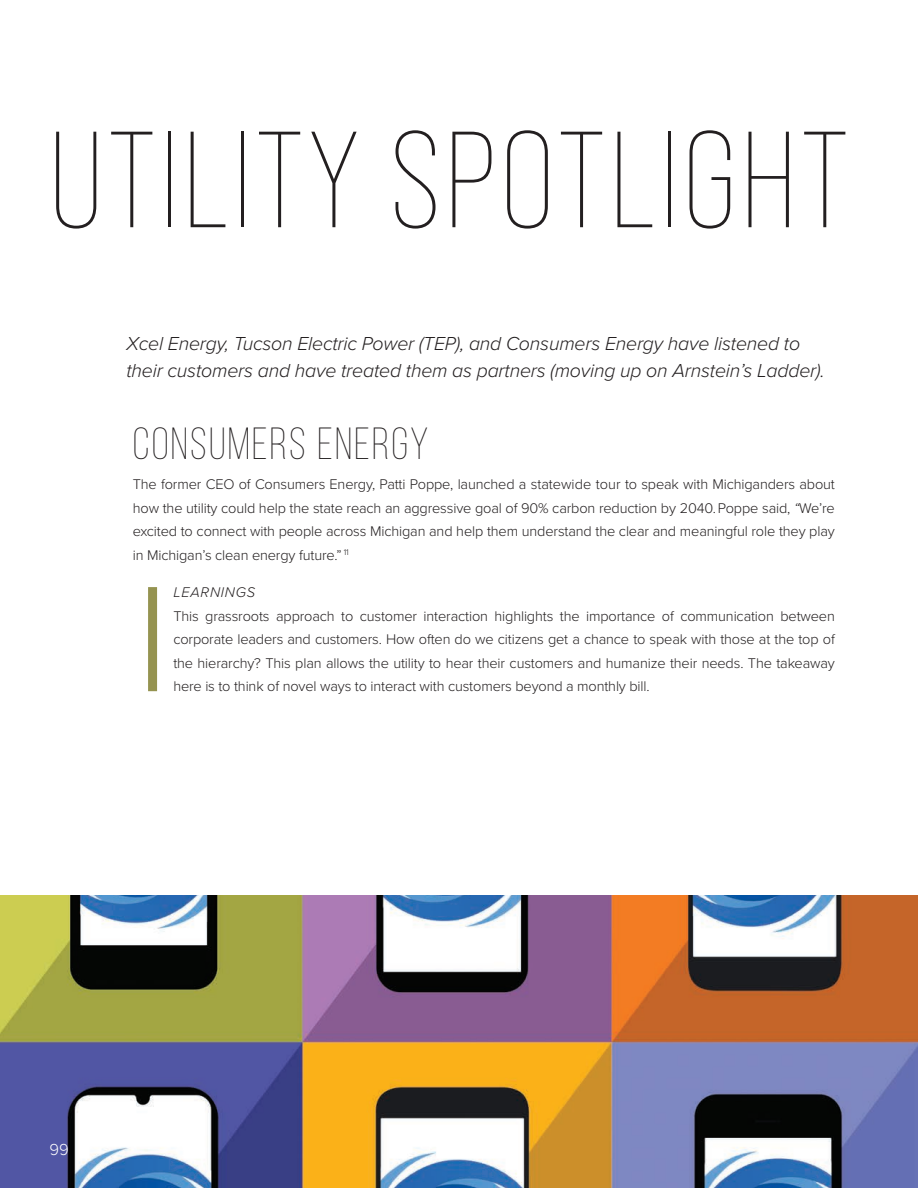
<style>
.page{position:relative;width:918px;height:1188px;background:#fff}
.page>*{position:absolute;margin:0;border:0;box-sizing:border-box;transform-origin:0 0}
.Subhead{font:300 136.5px "Bebas Neue Pro";letter-spacing:.03em;color:#231f20}
.t1{font:300 45px "Bebas Neue";letter-spacing:.05em;color:#231f20}
.t2{font:italic 300 19.5px/27px "Proxima Nova";letter-spacing:-.01em;color:#231f20}
.t3{font:300 16.5px "Proxima Nova";color:#fff}
.t4{font:300 14.55px/23.5px "Proxima Nova";letter-spacing:-.01em;color:#231f20;text-align:justify}
.t5{font:italic 300 14.55px "Proxima Nova";letter-spacing:.05em;color:#231f20}
.s1{font-style:italic}
</style>
<div class="page">
<div style="left:148px;top:587px;width:9px;height:104px;background:#959350"></div>
<img style="left:0;top:895px;width:918px;height:293px">
<p class="Subhead" style="left:49px;top:105px;width:802px">UTILITY SPOTLIGHT</p>
<p class="t2" style="left:126px;top:329px;width:700px">Xcel Energy, Tucson Electric Power (TEP), and Consumers Energy have listened to their customers and have treated them as partners (moving up on Arnstein’s Ladder).</p>
<p class="t1" style="left:133px;top:420px;width:297px">CONSUMERS ENERGY</p>
<p class="t4" style="left:133px;top:472px;width:704px">The former CEO of Consumers Energy, Patti Poppe, launched a statewide tour to speak with Michiganders about how the utility could help the state reach an aggressive goal of 90% carbon reduction by 2040.Poppe said, <span class="s1">“</span>We’re excited to connect with people across Michigan and help them understand the clear and meaningful role they play in Michigan’s clean energy future.” <sup>11</sup></p>
<p class="t5" style="left:173px;top:581px;width:83px">LEARNINGS</p>
<p class="t4" style="left:173px;top:603px;width:663px">This grassroots approach to customer interaction highlights the importance of communication between corporate leaders and customers. How often do we citizens get a chance to speak with those at the top of the hierarchy? This plan allows the utility to hear their customers and humanize their needs. The takeaway here is to think of novel ways to interact with customers beyond a monthly bill.</p>
<p class="t3" style="left:50px;top:1137px;width:21px">99</p>
</div>
